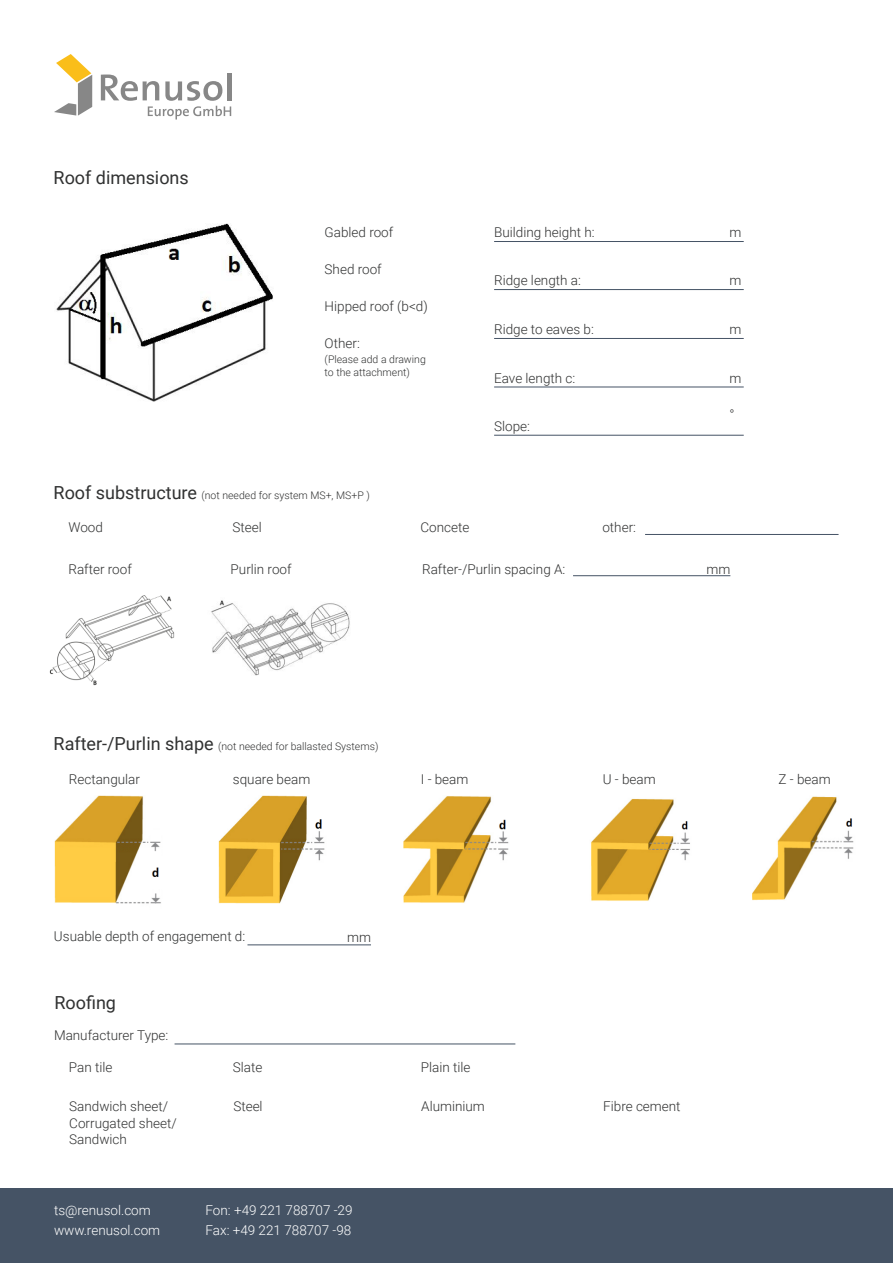
<style>
.page{position:relative;width:893px;height:1263px;background:#fff}
.page>*{position:absolute;margin:0;border:0;box-sizing:border-box;transform-origin:0 0}
.t1{font:18px "Roboto";color:#303131}
.t2{font:300 13.5px/16.2px "Roboto";color:#303131}
.t3{font:300 13.5px "Roboto";color:#fff}
.t4{font:300 10.5px/12.6px "Roboto";color:#303131}
.s1{font-weight:400;font-size:18px}
</style>
<div class="page">
<img style="left:211px;top:600px;width:139px;height:76px">
<hr style="left:494px;top:241px;width:250px;height:1px;background:#455365">
<hr style="left:494px;top:289px;width:250px;height:1px;background:#455365">
<hr style="left:494px;top:338px;width:250px;height:1px;background:#455365">
<hr style="left:494px;top:387px;width:250px;height:1px;background:#455365">
<hr style="left:494px;top:435px;width:250px;height:1px;background:#455365">
<hr style="left:645px;top:534px;width:193px;height:1px;background:#455365">
<hr style="left:247px;top:945px;width:124px;height:1px;background:#455365">
<hr style="left:175px;top:1044px;width:340px;height:1px;background:#455365">
<hr style="left:573px;top:575px;width:157px;height:1px;background:#455365">
<img style="left:54px;top:796px;width:107px;height:108px">
<img style="left:219px;top:796px;width:106px;height:108px">
<img style="left:404px;top:796px;width:105px;height:107px">
<img style="left:591px;top:799px;width:99px;height:102px">
<img style="left:753px;top:796px;width:101px;height:104px">
<img style="left:56px;top:223px;width:217px;height:179px">
<img style="left:49px;top:595px;width:126px;height:91px">
<div style="left:0;top:1188px;width:893px;height:75px;background:#455365"></div>
<hr style="left:227px;top:73px;width:4px;height:27px;background:#878787">
<svg style="left:54px;top:54px;width:38px;height:62px"></svg>
<svg style="left:101px;top:75px;width:130px;height:45px"></svg>
<h1 class="t1" style="left:54px;top:165px;width:137px">Roof dimensions</h1>
<p class="t2" style="left:325px;top:223px;width:70px">Gabled roof</p>
<p class="t2" style="left:325px;top:260px;width:59px">Shed roof</p>
<p class="t2" style="left:325px;top:297px;width:105px">Hipped roof (b&lt;d)</p>
<p class="t2" style="left:325px;top:334px;width:37px">Other:</p>
<p class="t4" style="left:325px;top:353px;width:103px">(Please add a drawing to the attachment)</p>
<p class="t2" style="left:494px;top:223px;width:102px">Building height h:</p>
<p class="t2" style="left:730px;top:223px;width:13px">m</p>
<p class="t2" style="left:494px;top:272px;width:88px">Ridge length a:</p>
<p class="t2" style="left:730px;top:272px;width:13px">m</p>
<p class="t2" style="left:494px;top:321px;width:101px">Ridge to eaves b:</p>
<p class="t2" style="left:730px;top:321px;width:13px">m</p>
<p class="t2" style="left:494px;top:369px;width:83px">Eave length c:</p>
<p class="t2" style="left:730px;top:369px;width:13px">m</p>
<p class="t2" style="left:494px;top:418px;width:37px">Slope:</p>
<p class="t2" style="left:730px;top:406px;width:7px">°</p>
<p class="t4" style="left:54px;top:488px;width:318px"><span class="s1">Roof substructure</span> (not needed for system MS+, MS+P )</p>
<p class="t2" style="left:68px;top:518px;width:36px">Wood</p>
<p class="t2" style="left:68px;top:561px;width:65px">Rafter roof</p>
<p class="t2" style="left:233px;top:518px;width:31px">Steel</p>
<p class="t2" style="left:420px;top:518px;width:50px">Concete</p>
<p class="t2" style="left:602px;top:518px;width:35px">other:</p>
<p class="t2" style="left:231px;top:561px;width:63px">Purlin roof</p>
<p class="t2" style="left:422px;top:561px;width:145px">Rafter-/Purlin spacing A:</p>
<p class="t2" style="left:707px;top:561px;width:25px">mm</p>
<p class="t4" style="left:54px;top:739px;width:326px"><span class="s1">Rafter-/Purlin shape</span> (not needed for ballasted Systems)</p>
<p class="t2" style="left:69px;top:771px;width:73px">Rectangular</p>
<p class="t2" style="left:233px;top:771px;width:79px">square beam</p>
<p class="t2" style="left:421px;top:771px;width:49px">I - beam</p>
<p class="t2" style="left:603px;top:771px;width:54px">U - beam</p>
<p class="t2" style="left:779px;top:770px;width:54px">Z - beam</p>
<p class="t2" style="left:54px;top:928px;width:193px">Usuable depth of engagement d:</p>
<p class="t2" style="left:347px;top:929px;width:25px">mm</p>
<h1 class="t1" style="left:54px;top:990px;width:63px">Roofing</h1>
<p class="t2" style="left:54px;top:1027px;width:116px">Manufacturer Type:</p>
<p class="t2" style="left:69px;top:1058px;width:45px">Pan tile</p>
<p class="t2" style="left:233px;top:1058px;width:31px">Slate</p>
<p class="t2" style="left:421px;top:1058px;width:51px">Plain tile</p>
<p class="t2" style="left:69px;top:1098px;width:109px">Sandwich sheet/<br>Corrugated sheet/<br>Sandwich</p>
<p class="t2" style="left:233px;top:1098px;width:31px">Steel</p>
<p class="t2" style="left:421px;top:1098px;width:65px">Aluminium</p>
<p class="t2" style="left:603px;top:1098px;width:79px">Fibre cement</p>
<p class="t3" style="left:54px;top:1201px;width:98px">ts@renusol.com</p>
<p class="t3" style="left:205px;top:1201px;width:149px">Fon: +49 221 788707 -29</p>
<p class="t3" style="left:54px;top:1220px;width:108px">www.renusol.com</p>
<p class="t3" style="left:205px;top:1220px;width:147px">Fax: +49 221 788707 -98</p>
</div>
